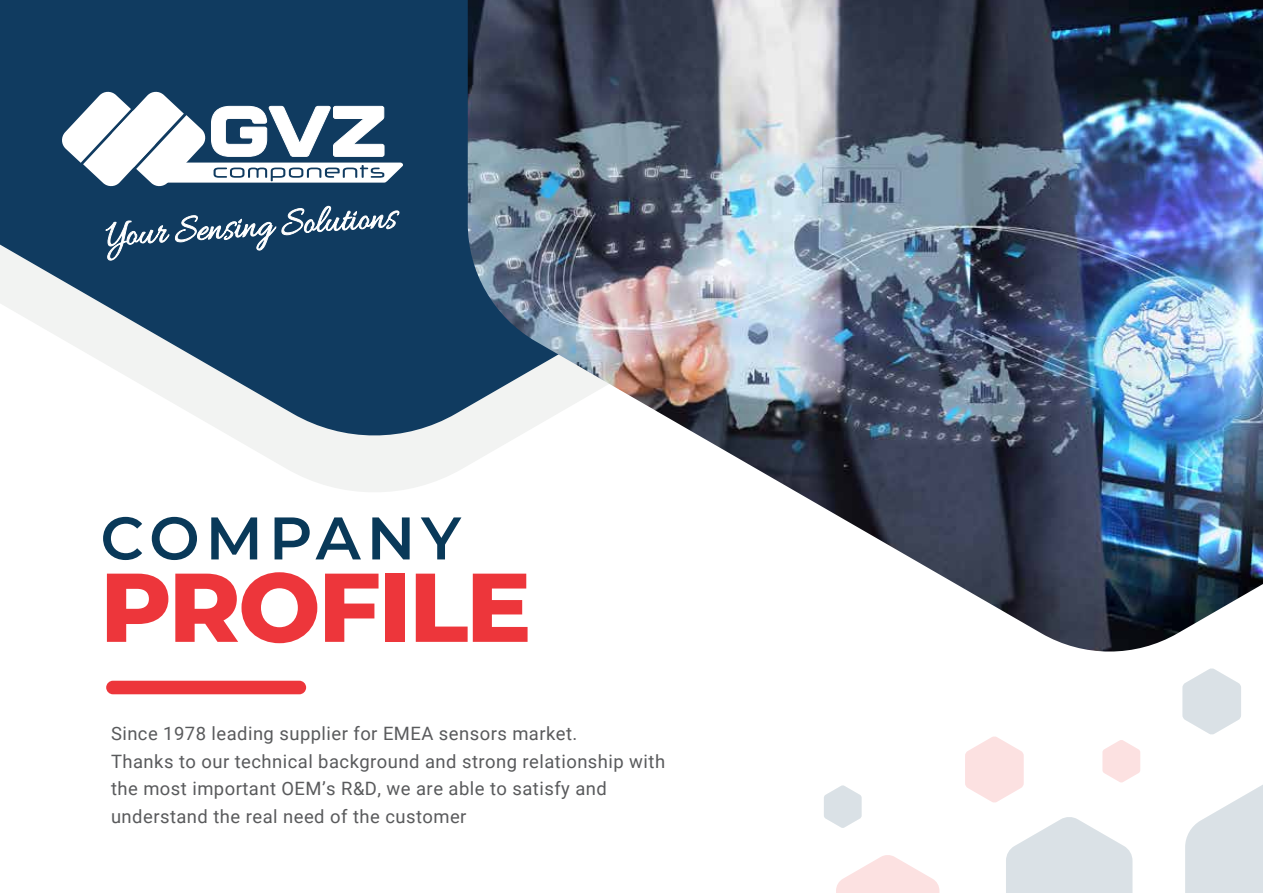
<style>
.page{position:relative;width:1263px;height:893px;background:#fff}
.page>*{position:absolute;margin:0;border:0;box-sizing:border-box;transform-origin:0 0}
.t1{font:800 97.5px "Montserrat";letter-spacing:-.025em;color:#ed363b}
.t2{font:600 60px "Montserrat";letter-spacing:.1em;color:#093959}
.t3{font:18.45px/27.6px "Roboto";letter-spacing:.025em;color:#595a5c}
</style>
<div class="page">
<svg style="left:243px;top:443px;width:225px;height:49px;fill:#f2f3f2"></svg>
<svg style="left:0;top:0;width:468px;height:443px;fill:#103b60"></svg>
<svg style="left:1185px;top:785px;width:78px;height:108px"></svg>
<svg style="left:836px;top:855px;width:103px;height:38px"></svg>
<svg style="left:1006px;top:817px;width:126px;height:76px"></svg>
<svg style="left:1182px;top:668px;width:59px;height:66px"></svg>
<svg style="left:965px;top:736px;width:59px;height:66px"></svg>
<svg style="left:1102px;top:740px;width:38px;height:42px"></svg>
<svg style="left:824px;top:785px;width:38px;height:43px"></svg>
<img style="left:468px;top:0;width:795px;height:652px">
<div style="left:106px;top:681px;width:200px;height:13px;background:#ed363b;border-radius:7px"></div>
<svg style="left:62px;top:92px;width:341px;height:94px"></svg>
<svg style="left:106px;top:221px;width:63px;height:39px"></svg>
<svg style="left:175px;top:215px;width:101px;height:38px"></svg>
<svg style="left:282px;top:206px;width:117px;height:29px"></svg>
<h2 class="t2" style="left:100px;top:496px;width:362px">COMPANY</h2>
<h1 class="t1" style="left:100px;top:536px;width:433px">PROFILE</h1>
<p class="t3" style="left:111px;top:719px;width:556px">Since 1978 leading supplier for EMEA sensors market.<br>Thanks to our technical background and strong relationship with the most important OEM’s R&amp;D, we are able to satisfy and understand the real need of the customer</p>
</div>
